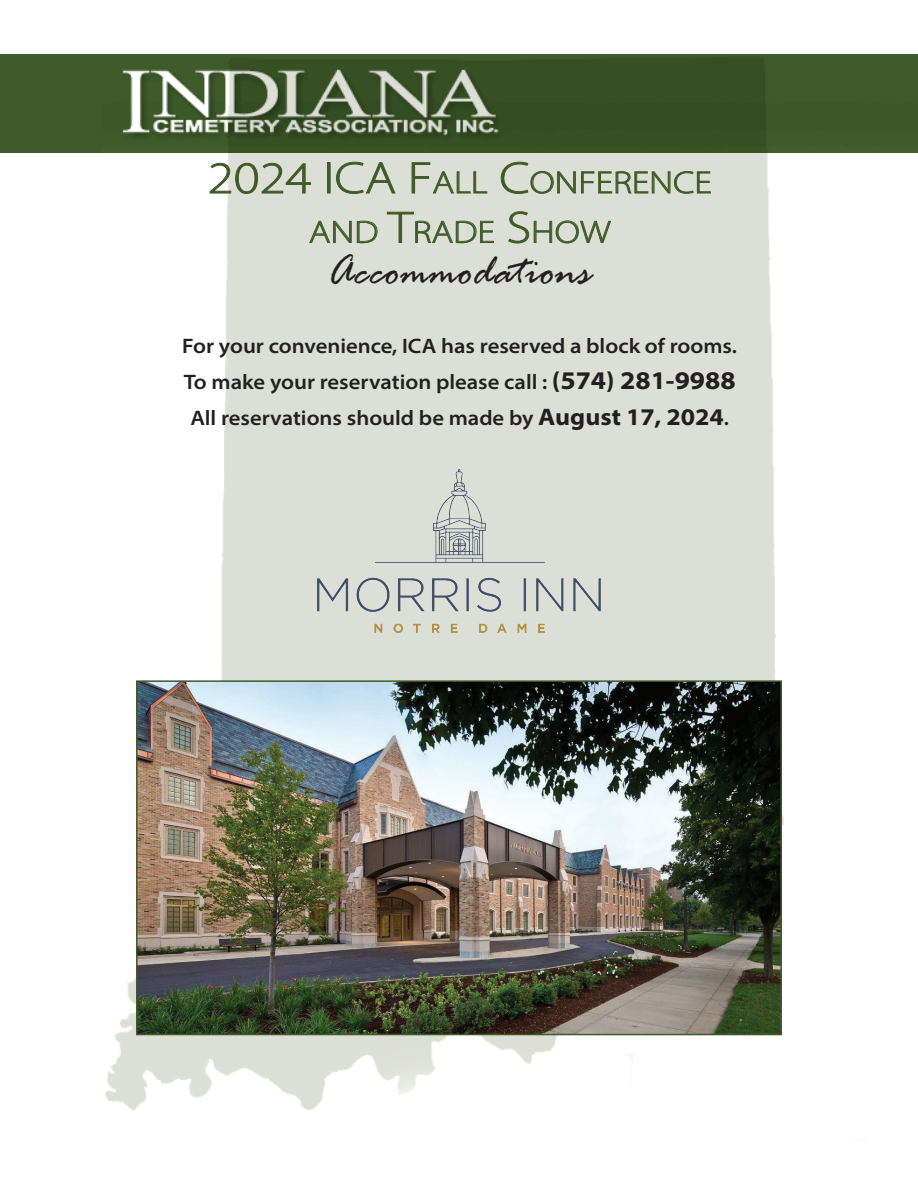
<style>
.page{position:relative;width:918px;height:1188px;background:#fff}
.page>*{position:absolute;margin:0;border:0;box-sizing:border-box;transform-origin:0 0}
.t1{font:italic 45px "Rage";color:#231f20}
.t2{font:300 31.5px/49.5px "Myriad Pro";color:#405a2a;text-align:center;scale:1.18 1}
.t3{font:600 semi-expanded 21px/36px "Myriad Pro";color:#231f20;text-align:center}
.s1{font-size:45px}
.s2{font-weight:700;font-size:25.5px}
.s3{font-weight:700;font-size:24px}
</style>
<div class="page">
<img style="left:105px;top:153px;width:679px;height:958px">
<img style="left:139px;top:683px;width:640px;height:349px">
<div style="left:136px;top:680px;width:646px;height:355px;border:2px solid #405a2a"></div>
<div style="left:0;top:54px;width:918px;height:99px;background:#405b2a"></div>
<img style="left:122px;top:57px;width:644px;height:91px">
<img style="left:317px;top:469px;width:284px;height:163px">
<h2 class="t2" style="left:208px;top:157px;width:429px"><span class="s1">2024 ICA F</span>ALL <span class="s1">C</span>ONFERENCE<br>AND <span class="s1">T</span>RADE <span class="s1">S</span>HOW</h2>
<h1 class="t1" style="left:327px;top:247px;width:265px">Accommodations</h1>
<p class="t3" style="left:182px;top:328px;width:556px">For your convenience, ICA has reserved a block of rooms.<br>To make your reservation please call : <span class="s2">(574) 281-9988<br></span>All reservations should be made by <span class="s3">August 17, 2024</span>.</p>
</div>
